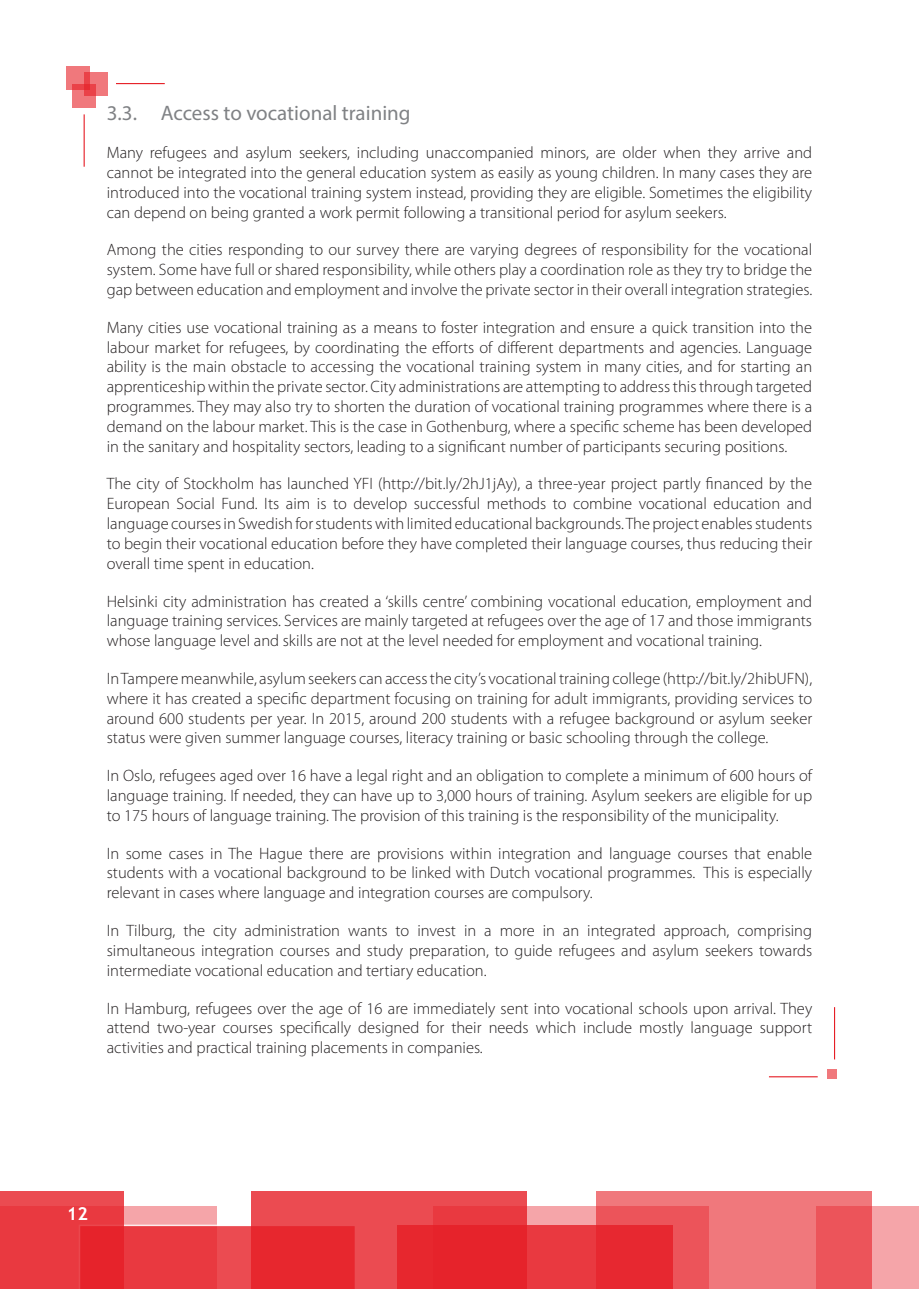
<style>
.page{position:relative;width:919px;height:1289px;background:#fff}
.page>*{position:absolute;margin:0;border:0;box-sizing:border-box;transform-origin:0 0}
.Example_title{font:21px "Myriad Pro";color:#808285}
.t1{font:700 18px "Trebuchet MS";color:#fff}
.Paragraph{font:300 16.5px/19.8px "Myriad Pro";color:#231f20;text-align:justify}
</style>
<div class="page">
<div style="left:0;top:1206px;width:217px;height:82px;background:#f5a5a9"></div>
<div style="left:432px;top:1206px;width:276px;height:82px;background:#f5a5a9"></div>
<div style="left:816px;top:1206px;width:102px;height:82px;background:#f5a5a9"></div>
<svg style="left:124px;top:1224px;width:126px;height:64px;background:#ea4349"></svg>
<svg style="left:596px;top:1191px;width:276px;height:97px;background:#ee686d"></svg>
<svg style="left:0;top:1191px;width:124px;height:97px;background:#e8373e"></svg>
<svg style="left:250px;top:1191px;width:276px;height:97px;background:#e93e44"></svg>
<svg style="left:396px;top:1225px;width:276px;height:63px;background:#e72a32"></svg>
<div style="left:826px;top:1068px;width:10px;height:10px;background:#f0787c"></div>
<hr style="left:768px;top:1076px;width:49px;height:1px;background:#e61e26">
<hr style="left:833px;top:1007px;width:2px;height:52px;background:#e61e26">
<div style="left:72px;top:84px;width:24px;height:23px;background:#f0787c"></div>
<svg style="left:84px;top:73px;width:23px;height:23px"></svg>
<svg style="left:67px;top:67px;width:23px;height:23px"></svg>
<hr style="left:116px;top:83px;width:49px;height:1px;background:#e61e26">
<hr style="left:84px;top:114px;width:1px;height:53px;background:#e61e26">
<p class="Example_title" style="left:107px;top:100px;width:305px">3.3. Access to vocational training</p>
<p class="Paragraph" style="left:107px;top:142px;width:707px">Many refugees and asylum seekers, including unaccompanied minors, are older when they arrive and cannot be integrated into the general education system as easily as young children. In many cases they are introduced into the vocational training system instead, providing they are eligible. Sometimes the eligibility can depend on being granted a work permit following a transitional period for asylum seekers.</p>
<p class="Paragraph" style="left:107px;top:240px;width:707px">Among the cities responding to our survey there are varying degrees of responsibility for the vocational system. Some have full or shared responsibility, while others play a coordination role as they try to bridge the gap between education and employment and involve the private sector in their overall integration strategies.</p>
<p class="Paragraph" style="left:107px;top:317px;width:707px">Many cities use vocational training as a means to foster integration and ensure a quick transition into the labour market for refugees, by coordinating the efforts of different departments and agencies. Language ability is the main obstacle to accessing the vocational training system in many cities, and for starting an apprenticeship within the private sector. City administrations are attempting to address this through targeted programmes. They may also try to shorten the duration of vocational training programmes where there is a demand on the labour market. This is the case in Gothenburg, where a specific scheme has been developed in the sanitary and hospitality sectors, leading to a significant number of participants securing positions.</p>
<p class="Paragraph" style="left:107px;top:474px;width:707px">The city of Stockholm has launched YFI (http://bit.ly/2hJ1jAy), a three-year project partly financed by the European Social Fund. Its aim is to develop successful methods to combine vocational education and language courses in Swedish for students with limited educational backgrounds. The project enables students to begin their vocational education before they have completed their language courses, thus reducing their overall time spent in education.</p>
<p class="Paragraph" style="left:107px;top:591px;width:707px">Helsinki city administration has created a ‘skills centre’ combining vocational education, employment and language training services. Services are mainly targeted at refugees over the age of 17 and those immigrants whose language level and skills are not at the level needed for employment and vocational training.</p>
<p class="Paragraph" style="left:107px;top:668px;width:707px">In Tampere meanwhile, asylum seekers can access the city’s vocational training college (http://bit.ly/2hibUFN), where it has created a specific department focusing on training for adult immigrants, providing services to around 600 students per year. In 2015, around 200 students with a refugee background or asylum seeker status were given summer language courses, literacy training or basic schooling through the college.</p>
<p class="Paragraph" style="left:107px;top:765px;width:706px">In Oslo, refugees aged over 16 have a legal right and an obligation to complete a minimum of 600 hours of language training. If needed, they can have up to 3,000 hours of training. Asylum seekers are eligible for up to 175 hours of language training. The provision of this training is the responsibility of the municipality.</p>
<p class="Paragraph" style="left:107px;top:843px;width:707px">In some cases in The Hague there are provisions within integration and language courses that enable students with a vocational background to be linked with Dutch vocational programmes. This is especially relevant in cases where language and integration courses are compulsory.</p>
<p class="Paragraph" style="left:107px;top:920px;width:706px">In Tilburg, the city administration wants to invest in a more in an integrated approach, comprising simultaneous integration courses and study preparation, to guide refugees and asylum seekers towards intermediate vocational education and tertiary education.</p>
<p class="Paragraph" style="left:107px;top:997px;width:707px">In Hamburg, refugees over the age of 16 are immediately sent into vocational schools upon arrival. They attend two-year courses specifically designed for their needs which include mostly language support activities and practical training placements in companies.</p>
<p class="t1" style="left:67px;top:1201px;width:23px">12</p>
</div>
